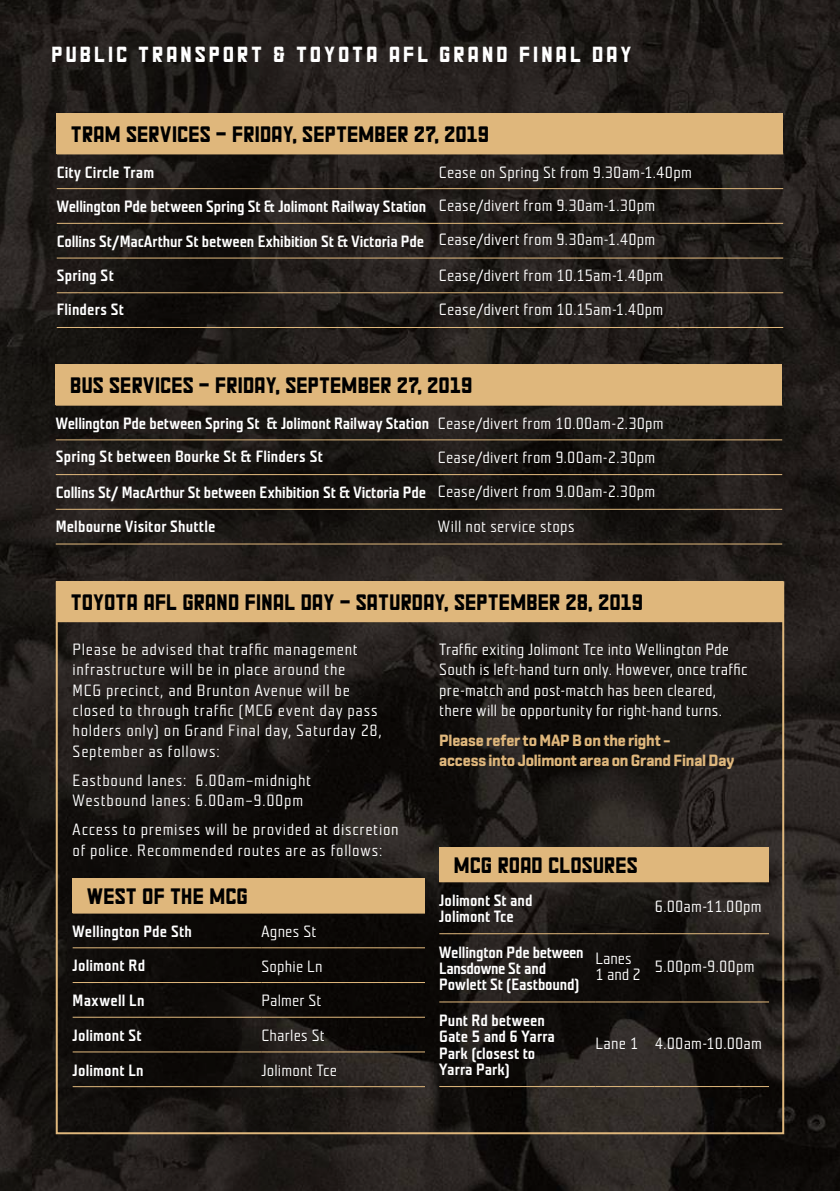
<style>
.page{position:relative;width:840px;height:1191px;background:#fff}
.page>*{position:absolute;margin:0;border:0;box-sizing:border-box;transform-origin:0 0}
.t1{font:22.4px "FUNCTION";letter-spacing:-.005em;color:#000}
.t2{font:22px "FUNCTION";letter-spacing:.125em;color:#fff}
.t3{font:700 16.4px/16.4px "Teuton Mager";letter-spacing:.005em;color:#fff}
.t4{font:16.4px/20.4px "Teuton Mager";letter-spacing:.04em;color:#fff}
.t5{font:16.4px/20.4px "Teuton Mager";letter-spacing:.01em;color:#fff}
.t6{font:16.4px/35.6px "Teuton Mager";letter-spacing:.015em;color:#fff;text-align:right}
.t7{font:700 16.4px/20.4px "Shentox";letter-spacing:-.01em;color:#dfb77c}
.t8{font:700 16.4px "Teuton Mager";letter-spacing:.025em;color:#fff}
.t9{font:16.4px/16.4px "Teuton Mager";letter-spacing:-.01em;color:#fff}
.s1{font-weight:400}
.s2{font-weight:700}
</style>
<div class="page">
<img style="left:0;top:0;width:839px;height:1191px">
<div style="left:57px;top:113px;width:725px;height:41px;background:#dfb77c"></div>
<hr style="left:57px;top:188px;width:381px;height:1px;background:#dfb77c">
<hr style="left:57px;top:223px;width:381px;height:1px;background:#dfb77c">
<hr style="left:57px;top:257px;width:381px;height:1px;background:#dfb77c">
<hr style="left:438px;top:188px;width:344px;height:1px;background:#dfb77c">
<hr style="left:438px;top:223px;width:344px;height:1px;background:#dfb77c">
<hr style="left:438px;top:257px;width:344px;height:1px;background:#dfb77c">
<hr style="left:57px;top:292px;width:381px;height:1px;background:#dfb77c">
<hr style="left:438px;top:292px;width:344px;height:1px;background:#dfb77c">
<hr style="left:57px;top:327px;width:381px;height:1px;background:#dfb77c">
<hr style="left:438px;top:327px;width:344px;height:1px;background:#dfb77c">
<div style="left:56px;top:365px;width:725px;height:40px;background:#dfb77c"></div>
<hr style="left:56px;top:439px;width:381px;height:1px;background:#dfb77c">
<hr style="left:56px;top:474px;width:381px;height:1px;background:#dfb77c">
<hr style="left:437px;top:439px;width:344px;height:1px;background:#dfb77c">
<hr style="left:437px;top:474px;width:344px;height:1px;background:#dfb77c">
<hr style="left:56px;top:509px;width:381px;height:1px;background:#dfb77c">
<hr style="left:56px;top:405px;width:381px;height:1px;background:#dfb77c">
<hr style="left:437px;top:405px;width:344px;height:1px;background:#dfb77c">
<hr style="left:56px;top:543px;width:381px;height:1px;background:#dfb77c">
<hr style="left:437px;top:509px;width:344px;height:1px;background:#dfb77c">
<hr style="left:437px;top:543px;width:344px;height:1px;background:#dfb77c">
<div style="left:73px;top:878px;width:352px;height:35px;background:#dfb77c"></div>
<hr style="left:73px;top:947px;width:188px;height:1px;background:#dfb77c">
<hr style="left:73px;top:982px;width:188px;height:1px;background:#dfb77c">
<hr style="left:73px;top:1016px;width:188px;height:1px;background:#dfb77c">
<hr style="left:261px;top:947px;width:164px;height:1px;background:#dfb77c">
<hr style="left:261px;top:982px;width:164px;height:1px;background:#dfb77c">
<hr style="left:261px;top:1016px;width:164px;height:1px;background:#dfb77c">
<hr style="left:73px;top:1051px;width:188px;height:1px;background:#dfb77c">
<hr style="left:73px;top:1086px;width:188px;height:1px;background:#dfb77c">
<hr style="left:261px;top:1051px;width:164px;height:1px;background:#dfb77c">
<hr style="left:261px;top:1086px;width:164px;height:1px;background:#dfb77c">
<div style="left:57px;top:581px;width:725px;height:40px;background:#dfb77c"></div>
<hr style="left:57px;top:621px;width:725px;height:1px;background:#dfb77c">
<div style="left:439px;top:847px;width:329px;height:34px;background:#dfb77c"></div>
<hr style="left:439px;top:1086px;width:156px;height:1px;background:#dfb77c">
<hr style="left:595px;top:1086px;width:59px;height:1px;background:#dfb77c">
<hr style="left:654px;top:1086px;width:114px;height:1px;background:#dfb77c">
<hr style="left:439px;top:881px;width:156px;height:1px;background:#dfb77c">
<hr style="left:439px;top:933px;width:156px;height:1px;background:#dfb77c">
<hr style="left:439px;top:1001px;width:156px;height:1px;background:#dfb77c">
<hr style="left:595px;top:881px;width:59px;height:1px;background:#dfb77c">
<hr style="left:654px;top:881px;width:114px;height:1px;background:#dfb77c">
<hr style="left:595px;top:933px;width:59px;height:1px;background:#dfb77c">
<hr style="left:654px;top:933px;width:114px;height:1px;background:#dfb77c">
<hr style="left:595px;top:1001px;width:59px;height:1px;background:#dfb77c">
<hr style="left:654px;top:1001px;width:114px;height:1px;background:#dfb77c">
<h2 class="t2" style="left:51px;top:42px;width:581px">PUBLIC TRANSPORT &amp; TOYOTA AFL GRAND FINAL DAY</h2>
<h1 class="t1" style="left:71px;top:121px;width:419px">TRAM SERVICES – FRIDAY, SEPTEMBER 27, 2019</h1>
<p class="t8" style="left:57px;top:164px;width:99px">City Circle Tram</p>
<p class="t3" style="left:57px;top:155px;width:636px;line-height:34.4px;text-indent:382px"><span class="s1">Cease on Spring St from 9.30am-1.40pm </span>Wellington Pde between Spring St &amp; Jolimont Railway Station <span class="s1">Cease/divert from 9.30am-1.30pm </span>Collins St/MacArthur St between Exhibition St &amp; Victoria Pde <span class="s1">Cease/divert from 9.30am-1.40pm </span>Spring St</p>
<p class="t6" style="left:438px;top:258px;width:226px">Cease/divert from 10.15am-1.40pm</p>
<p class="t3" style="left:57px;top:302px;width:69px">Flinders St</p>
<p class="t6" style="left:438px;top:292px;width:226px">Cease/divert from 10.15am-1.40pm</p>
<h1 class="t1" style="left:70px;top:372px;width:404px">BUS SERVICES – FRIDAY, SEPTEMBER 27, 2019</h1>
<p class="t3" style="left:56px;top:407px;width:609px;line-height:33.6px">Wellington Pde between Spring St &amp; Jolimont Railway Station <span class="s1">Cease/divert from 10.00am-2.30pm<br></span>Spring St between Bourke St &amp; Flinders St</p>
<p class="t6" style="left:56px;top:440px;width:600px">Cease/divert from 9.00am-2.30pm<br><span class="s2">Collins St/ MacArthur St between Exhibition St &amp; Victoria Pde</span> Cease/divert from 9.00am-2.30pm</p>
<p class="t3" style="left:56px;top:518px;width:161px">Melbourne Visitor Shuttle</p>
<p class="t4" style="left:437px;top:517px;width:138px">Will not service stops</p>
<h1 class="t1" style="left:71px;top:588px;width:573px">TOYOTA AFL GRAND FINAL DAY – SATURDAY, SEPTEMBER 28, 2019</h1>
<p class="t4" style="left:73px;top:639px;width:310px">Please be advised that traffic management infrastructure will be in place around the<br>MCG precinct, and Brunton Avenue will be closed to through traffic (MCG event day pass holders only) on Grand Final day, Saturday 28, September as follows:</p>
<p class="t4" style="left:73px;top:770px;width:240px">Eastbound lanes: 6.00am–midnight<br>Westbound lanes: 6.00am–9.00pm</p>
<p class="t4" style="left:73px;top:820px;width:327px">Access to premises will be provided at discretion of police. Recommended routes are as follows:</p>
<h1 class="t1" style="left:87px;top:882px;width:162px">WEST OF THE MCG</h1>
<p class="t3" style="left:73px;top:923px;width:121px">Wellington Pde Sth</p>
<p class="t4" style="left:261px;top:921px;width:56px">Agnes St</p>
<p class="t3" style="left:73px;top:958px;width:74px">Jolimont Rd</p>
<p class="t5" style="left:261px;top:956px;width:63px">Sophie Ln</p>
<p class="t3" style="left:73px;top:993px;width:73px">Maxwell Ln</p>
<p class="t5" style="left:261px;top:991px;width:61px">Palmer St</p>
<p class="t3" style="left:73px;top:1027px;width:70px">Jolimont St</p>
<p class="t6" style="left:261px;top:1018px;width:65px">Charles St</p>
<p class="t3" style="left:73px;top:1062px;width:73px">Jolimont Ln</p>
<p class="t5" style="left:261px;top:1060px;width:77px">Jolimont Tce</p>
<p class="t5" style="left:439px;top:639px;width:309px">Traffic exiting Jolimont Tce into Wellington Pde South is left-hand turn only. However, once traffic pre-match and post-match has been cleared, there will be opportunity for right-hand turns.</p>
<p class="t7" style="left:439px;top:730px;width:296px">Please refer to MAP B on the right –<br>access into Jolimont area on Grand Final Day</p>
<h1 class="t1" style="left:453px;top:851px;width:186px">MCG ROAD CLOSURES</h1>
<p class="t3" style="left:439px;top:892px;width:95px">Jolimont St and<br>Jolimont Tce</p>
<p class="t5" style="left:654px;top:896px;width:108px">6.00am-11.00pm</p>
<p class="t3" style="left:439px;top:944px;width:146px">Wellington Pde between<br>Lansdowne St and<br>Powlett St (Eastbound)</p>
<p class="t9" style="left:595px;top:950px;width:47px">Lanes<br>1 and 2</p>
<p class="t5" style="left:654px;top:957px;width:101px">5.00pm-9.00pm</p>
<p class="t3" style="left:439px;top:1012px;width:117px">Punt Rd between<br>Gate 5 and 6 Yarra<br>Park (closest to<br>Yarra Park)</p>
<p class="t5" style="left:595px;top:1033px;width:168px">Lane 1 4.00am-10.00am</p>
</div>
